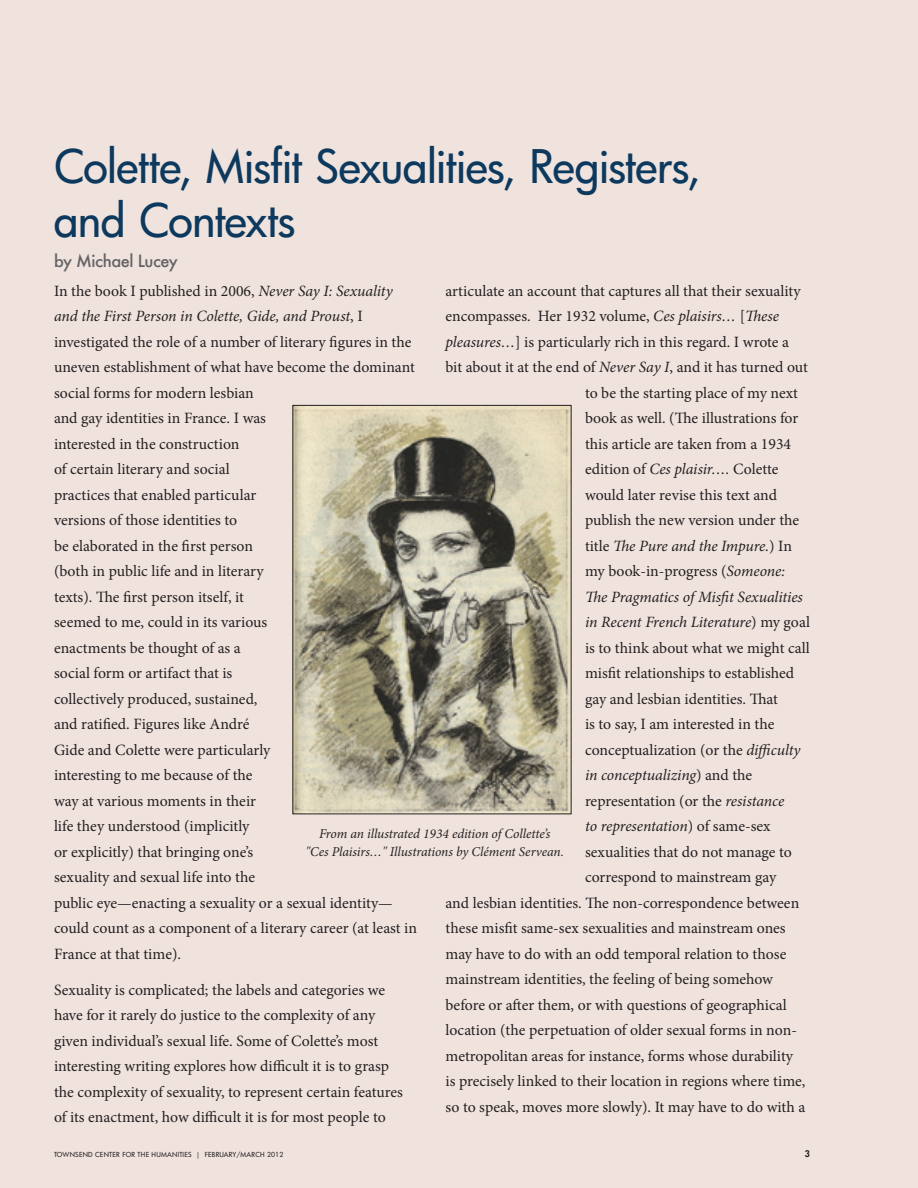
<style>
.page{position:relative;width:918px;height:1188px;background:#f0e3de}
.page>*{position:absolute;margin:0;border:0;box-sizing:border-box;transform-origin:0 0}
.t1{font:500 45px/54px "Futura CE";letter-spacing:-.015em;color:#0c395d}
.t2{font:500 16.5px "Futura";letter-spacing:-.03em;color:#636366}
.t3{font:15.75px/25.5px "Minion Pro";color:#231f20}
.t4{font:italic 15.75px "Minion Pro";letter-spacing:-.01em;color:#231f20}
.t5{font:italic 13.5px/18px "Minion Pro";letter-spacing:-.005em;color:#231f20;text-align:center}
.t6{font:800 9px "Futura CE";color:#231f20}
.t7{font:500 6.75px "Futura CE";letter-spacing:.035em;color:#231f20}
.s1{font-style:italic}
.s2{font-style:normal}
</style>
<div class="page">
<img style="left:294px;top:407px;width:276px;height:405px">
<h1 class="t1" style="left:54px;top:138px;width:649px">Colette, Misfit Sexualities, Registers, and Contexts</h1>
<p class="t2" style="left:54px;top:250px;width:125px">by Michael Lucey</p>
<p class="t3" style="left:445px;top:278px;width:357px">articulate an account that captures all that their sexuality</p>
<p class="t3" style="left:445px;top:304px;width:335px">encompasses. Her 1932 volume, <span class="s1">Ces plaisirs…</span> [<span class="s1">These</span></p>
<p class="t3" style="left:445px;top:329px;width:345px"><span class="s1">pleasures…</span>] is particularly rich in this regard. I wrote a</p>
<p class="t3" style="left:445px;top:355px;width:364px">bit about it at the end of <span class="s1">Never Say I</span>, and it has turned out</p>
<p class="t3" style="left:585px;top:380px;width:215px">to be the starting place of my next</p>
<p class="t3" style="left:585px;top:406px;width:215px">book as well. (The illustrations for</p>
<p class="t3" style="left:585px;top:431px;width:208px">this article are taken from a 1934</p>
<p class="t3" style="left:585px;top:457px;width:195px">edition of <span class="s1">Ces plaisir….</span> Colette</p>
<p class="t3" style="left:585px;top:482px;width:194px">would later revise this text and</p>
<p class="t3" style="left:585px;top:508px;width:216px">publish the new version under the</p>
<p class="t4" style="left:585px;top:535px;width:208px"><span class="s2">title</span> The Pure and the Impure.<span class="s2">) In</span></p>
<p class="t3" style="left:585px;top:559px;width:202px">my book-in-progress (<span class="s1">Someone:</span></p>
<p class="t4" style="left:585px;top:586px;width:219px">The Pragmatics of Misfit Sexualities</p>
<p class="t4" style="left:585px;top:612px;width:226px">in Recent French Literature<span class="s2">) my goal</span></p>
<p class="t3" style="left:585px;top:635px;width:226px">is to think about what we might call</p>
<p class="t3" style="left:585px;top:661px;width:211px">misfit relationships to established</p>
<p class="t3" style="left:585px;top:686px;width:194px">gay and lesbian identities. That</p>
<p class="t3" style="left:585px;top:712px;width:191px">is to say, I am interested in the</p>
<p class="t3" style="left:585px;top:737px;width:217px">conceptualization (or the <span class="s1">difficulty</span></p>
<p class="t4" style="left:585px;top:764px;width:169px">in conceptualizing<span class="s2">) and the</span></p>
<p class="t3" style="left:585px;top:788px;width:201px">representation (or the <span class="s1">resistance</span></p>
<p class="t4" style="left:585px;top:815px;width:187px">to representation<span class="s2">) of same-sex</span></p>
<p class="t3" style="left:585px;top:839px;width:208px">sexualities that do not manage to</p>
<p class="t3" style="left:585px;top:865px;width:193px">correspond to mainstream gay</p>
<p class="t3" style="left:445px;top:890px;width:355px">and lesbian identities. The non-correspondence between</p>
<p class="t3" style="left:445px;top:916px;width:342px">these misfit same-sex sexualities and mainstream ones</p>
<p class="t3" style="left:445px;top:941px;width:342px">may have to do with an odd temporal relation to those</p>
<p class="t3" style="left:445px;top:967px;width:329px">mainstream identities, the feeling of being somehow</p>
<p class="t3" style="left:445px;top:992px;width:343px">before or after them, or with questions of geographical</p>
<p class="t3" style="left:445px;top:1018px;width:353px">location (the perpetuation of older sexual forms in non-</p>
<p class="t3" style="left:445px;top:1043px;width:349px">metropolitan areas for instance, forms whose durability</p>
<p class="t3" style="left:445px;top:1069px;width:361px">is precisely linked to their location in regions where time,</p>
<p class="t3" style="left:445px;top:1094px;width:361px">so to speak, moves more slowly). It may have to do with a</p>
<p class="t3" style="left:54px;top:278px;width:365px">In the book I published in 2006, <span class="s1">Never Say I: Sexuality and the First Person in Colette, Gide, and Proust</span>, I investigated the role of a number of literary figures in the uneven establishment of what have become the dominant social forms for modern lesbian<br>and gay identities in France. I was<br>interested in the construction<br>of certain literary and social<br>practices that enabled particular<br>versions of those identities to<br>be elaborated in the first person<br>(both in public life and in literary<br>texts). The first person itself, it<br>seemed to me, could in its various<br>enactments be thought of as a<br>social form or artifact that is<br>collectively produced, sustained,<br>and ratified. Figures like André<br>Gide and Colette were particularly<br>interesting to me because of the<br>way at various moments in their<br>life they understood (implicitly<br>or explicitly) that bringing one’s<br>sexuality and sexual life into the<br>public eye—enacting a sexuality or a sexual identity— could count as a component of a literary career (at least in France at that time).</p>
<p class="t3" style="left:54px;top:977px;width:351px">Sexuality is complicated; the labels and categories we have for it rarely do justice to the complexity of any given individual’s sexual life. Some of Colette’s most interesting writing explores how difficult it is to grasp the complexity of sexuality, to represent certain features of its enactment, how difficult it is for most people to</p>
<p class="t5" style="left:305px;top:824px;width:260px">From an illustrated 1934 edition of Collette’s<br>"Ces Plaisirs…" Illustrations by Clément Servean.</p>
<p class="t7" style="left:54px;top:1150px;width:231px">TOWNSEND CENTER FOR THE HUMANITI ES | February/March 2012</p>
<p class="t6" style="left:805px;top:1148px;width:7px">3</p>
</div>
